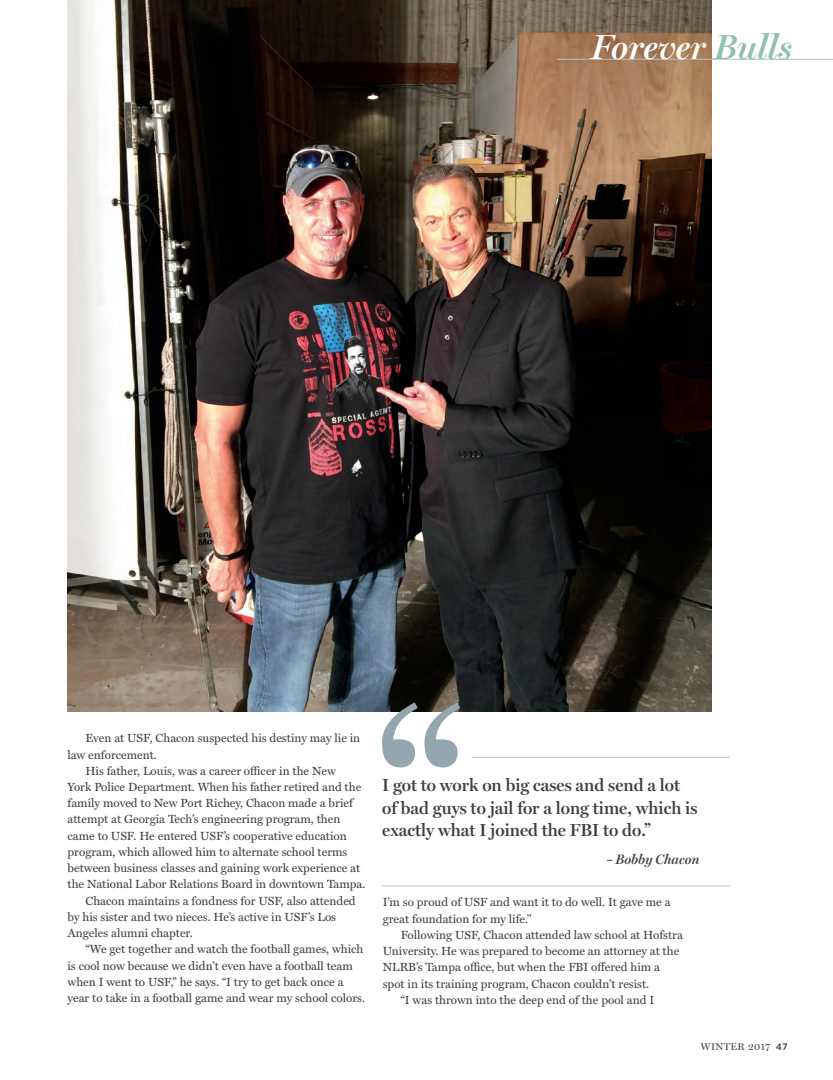
<style>
.page{position:relative;width:833px;height:1080px;background:#fff}
.page>*{position:absolute;margin:0;border:0;box-sizing:border-box;transform-origin:0 0}
.t1{font:251.25px "Miller Display";color:#94a7af}
.t2{font:italic 600 35px "Miller Display";color:#fff}
.Basic_Body{font:600 17.5px/22.5px "Miller Display";color:#3e3e3f}
.Basic_Body-2{font:italic 600 13.75px "Miller Display";color:#3e3e3f}
.Basic_Body-3{font:11.88px/16.2px "Miller Text";color:#3e3e3f}
.t3{font:9.75px "Miller Display";letter-spacing:.04em;color:#3e3e3f}
.s1{color:#8fc0af}
.s2{font-family:"Trade Gothic LT Std Bd 2";font-size:9px}
</style>
<div class="page">
<img style="left:68px;top:0;width:643px;height:712px">
<hr style="left:471px;top:757px;width:258px;height:1px;background:#bcbdc0">
<hr style="left:382px;top:886px;width:347px;height:1px;background:#bcbdc0">
<hr style="left:556px;top:59px;width:276px;height:1px;background:#bcbdc0">
<p class="t2" style="left:591px;top:27px;width:202px">Forever <span class="s1">Bulls</span></p>
<p class="Basic_Body-3" style="left:67px;top:730px;width:294px;text-indent:18px">Even at USF, Chacon suspected his destiny may lie in law enforcement.</p>
<p class="Basic_Body-3" style="left:67px;top:763px;width:299px;text-indent:18px">His father, Louis, was a career officer in the New<br>York Police Department. When his father retired and the family moved to New Port Richey, Chacon made a brief attempt at Georgia Tech’s engineering program, then came to USF. He entered USF’s cooperative education program, which allowed him to alternate school terms between business classes and gaining work experience at the National Labor Relations Board in downtown Tampa.</p>
<p class="Basic_Body-3" style="left:67px;top:893px;width:290px;text-indent:18px">Chacon maintains a fondness for USF, also attended by his sister and two nieces. He’s active in USF’s Los<br>Angeles alumni chapter.</p>
<p class="Basic_Body-3" style="left:67px;top:942px;width:299px;text-indent:18px">“We get together and watch the football games, which is cool now because we didn’t even have a football team when I went to USF,’’ he says. “I try to get back once a year to take in a football game and wear my school colors.</p>
<p class="t1" style="left:376px;top:657px;width:90px">“</p>
<p class="Basic_Body" style="left:382px;top:775px;width:317px">I got to work on big cases and send a lot of bad guys to jail for a long time, which is exactly what I joined the FBI to do.”</p>
<p class="Basic_Body-2" style="left:606px;top:851px;width:95px">– Bobby Chacon</p>
<p class="Basic_Body-3" style="left:382px;top:894px;width:289px">I’m so proud of USF and want it to do well. It gave me a great foundation for my life.’’</p>
<p class="Basic_Body-3" style="left:382px;top:927px;width:302px;text-indent:18px">Following USF, Chacon attended law school at Hofstra University. He was prepared to become an attorney at the NLRB’s Tampa office, but when the FBI offered him a spot in its training program, Chacon couldn’t resist.</p>
<p class="Basic_Body-3" style="left:401px;top:992px;width:255px">“I was thrown into the deep end of the pool and I</p>
<p class="t3" style="left:700px;top:1041px;width:89px">WINTER 2017 <span class="s2">47</span></p>
</div>
